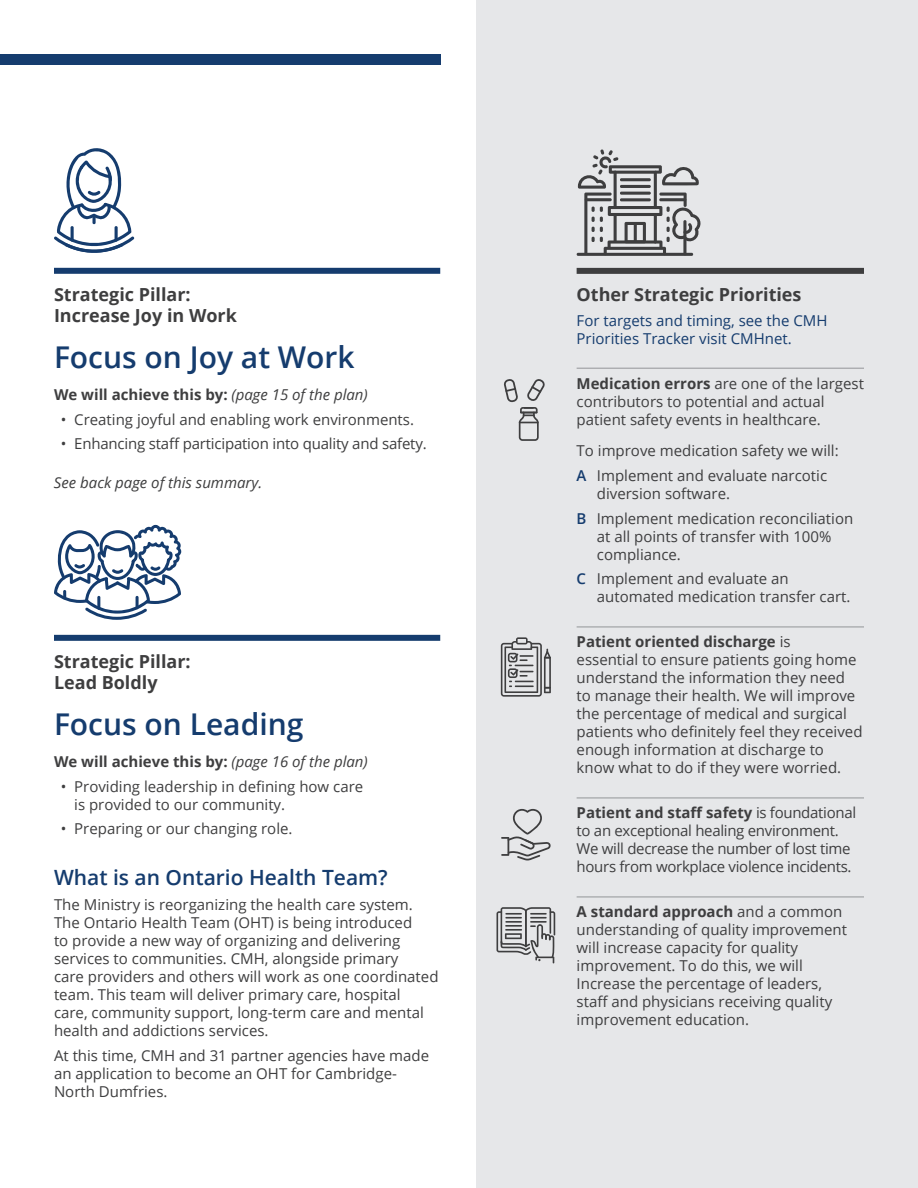
<style>
.page{position:relative;width:918px;height:1188px;background:#fff}
.page>*{position:absolute;margin:0;border:0;box-sizing:border-box;transform-origin:0 0}
.t1{font:600 30px "Open Sans";color:#153c6e}
.t2{font:600 21px "Open Sans";color:#153c6e}
.t3{font:700 18px/21px "Open Sans";color:#3e3e3f}
.t4{font:15px/18px "Open Sans";color:#3e3e3f}
.t5{font:15px/18px "Open Sans";letter-spacing:-.02em;color:#3e3e3f}
.t6{font:700 15px "Open Sans";color:#3e3e3f}
.t7{font:15px/18px "Open Sans";color:#153c6e}
.t8{font:italic 15px "Open Sans";color:#3e3e3f}
.s1{font-weight:400;font-style:italic}
.s2{font-weight:700}
.s3{font-weight:600;color:#153c6e}
</style>
<div class="page">
<div style="left:477px;top:0;width:441px;height:1188px;background:#e6e7e9"></div>
<div style="left:0;top:54px;width:441px;height:11px;background:#153c6e"></div>
<div style="left:577px;top:268px;width:287px;height:6px;background:#3e3e3f"></div>
<hr style="left:577px;top:368px;width:287px;height:1px;background:#939598">
<hr style="left:577px;top:627px;width:287px;height:1px;background:#939598">
<hr style="left:577px;top:798px;width:287px;height:1px;background:#939598">
<hr style="left:577px;top:897px;width:287px;height:1px;background:#939598">
<svg style="left:576px;top:149px;width:125px;height:107px"></svg>
<svg style="left:501px;top:809px;width:50px;height:51px"></svg>
<svg style="left:501px;top:637px;width:50px;height:60px"></svg>
<svg style="left:504px;top:379px;width:41px;height:62px"></svg>
<div style="left:54px;top:268px;width:386px;height:6px;background:#153c6e"></div>
<div style="left:54px;top:635px;width:386px;height:6px;background:#153c6e"></div>
<svg style="left:54px;top:148px;width:81px;height:105px"></svg>
<svg style="left:54px;top:525px;width:127px;height:95px"></svg>
<svg style="left:496px;top:907px;width:59px;height:57px"></svg>
<p class="t3" style="left:54px;top:283px;width:184px">Strategic Pillar:<br>Increase Joy in Work</p>
<h1 class="t1" style="left:54px;top:337px;width:302px">Focus on Joy at Work</h1>
<p class="t6" style="left:54px;top:384px;width:315px">We will achieve this by: <span class="s1">(page 15 of the plan)</span></p>
<p class="t4" style="left:61px;top:410px;width:355px">• Creating joyful and enabling work environments.</p>
<p class="t4" style="left:61px;top:434px;width:368px">• Enhancing staff participation into quality and safety.</p>
<p class="t8" style="left:54px;top:472px;width:210px">See back page of this summary.</p>
<p class="t3" style="left:54px;top:650px;width:138px">Strategic Pillar:<br>Lead Boldly</p>
<h1 class="t1" style="left:54px;top:704px;width:251px">Focus on Leading</h1>
<p class="t6" style="left:54px;top:751px;width:315px">We will achieve this by: <span class="s1">(page 16 of the plan)</span></p>
<p class="t4" style="left:74px;top:777px;width:290px;text-indent:-14px">• Providing leadership in defining how care is provided to our community.</p>
<p class="t4" style="left:61px;top:820px;width:233px">• Preparing or our changing role.</p>
<h2 class="t2" style="left:54px;top:863px;width:335px">What is an Ontario Health Team?</h2>
<p class="t4" style="left:54px;top:895px;width:386px">The Ministry is reorganizing the health care system.<br>The Ontario Health Team (OHT) is being introduced<br>to provide a new way of organizing and delivering services to communities. CMH, alongside primary<br>care providers and others will work as one coordinated team. This team will deliver primary care, hospital<br>care, community support, long-term care and mental health and addictions services.</p>
<p class="t4" style="left:54px;top:1046px;width:377px">At this time, CMH and 31 partner agencies have made an application to become an OHT for Cambridge-<br>North Dumfries.</p>
<p class="t3" style="left:577px;top:283px;width:226px">Other Strategic Priorities</p>
<p class="t7" style="left:577px;top:311px;width:252px">For targets and timing, see the CMH<br>Priorities Tracker visit CMHnet.</p>
<p class="t4" style="left:577px;top:374px;width:289px"><span class="s2">Medication errors</span> are one of the largest contributors to potential and actual patient safety events in healthcare.</p>
<p class="t4" style="left:577px;top:438px;width:264px;line-height:24.8px">To improve medication safety we will:<br><span class="s3">A</span> Implement and evaluate narcotic</p>
<p class="t4" style="left:577px;top:481px;width:278px;line-height:24.8px;text-indent:20px">diversion software.<br><span class="s3">B</span> Implement medication reconciliation</p>
<p class="t4" style="left:597px;top:527px;width:236px">at all points of transfer with 100% compliance.</p>
<p class="t4" style="left:597px;top:570px;width:255px;text-indent:-20px"><span class="s3">C</span> Implement and evaluate an automated medication transfer cart.</p>
<p class="t4" style="left:577px;top:633px;width:287px"><span class="s2">Patient oriented discharge</span> is<br>essential to ensure patients going home understand the information they need to manage their health. We will improve the percentage of medical and surgical patients who definitely feel they received enough information at discharge to know what to do if they were worried.</p>
<p class="t5" style="left:577px;top:804px;width:281px"><span class="s2">Patient and staff safety</span> is foundational to an exceptional healing environment.<br>We will decrease the number of lost time hours from workplace violence incidents.</p>
<p class="t4" style="left:577px;top:903px;width:272px"><span class="s2">A standard approach</span> and a common understanding of quality improvement will increase capacity for quality improvement. To do this, we will Increase the percentage of leaders, staff and physicians receiving quality improvement education.</p>
</div>
